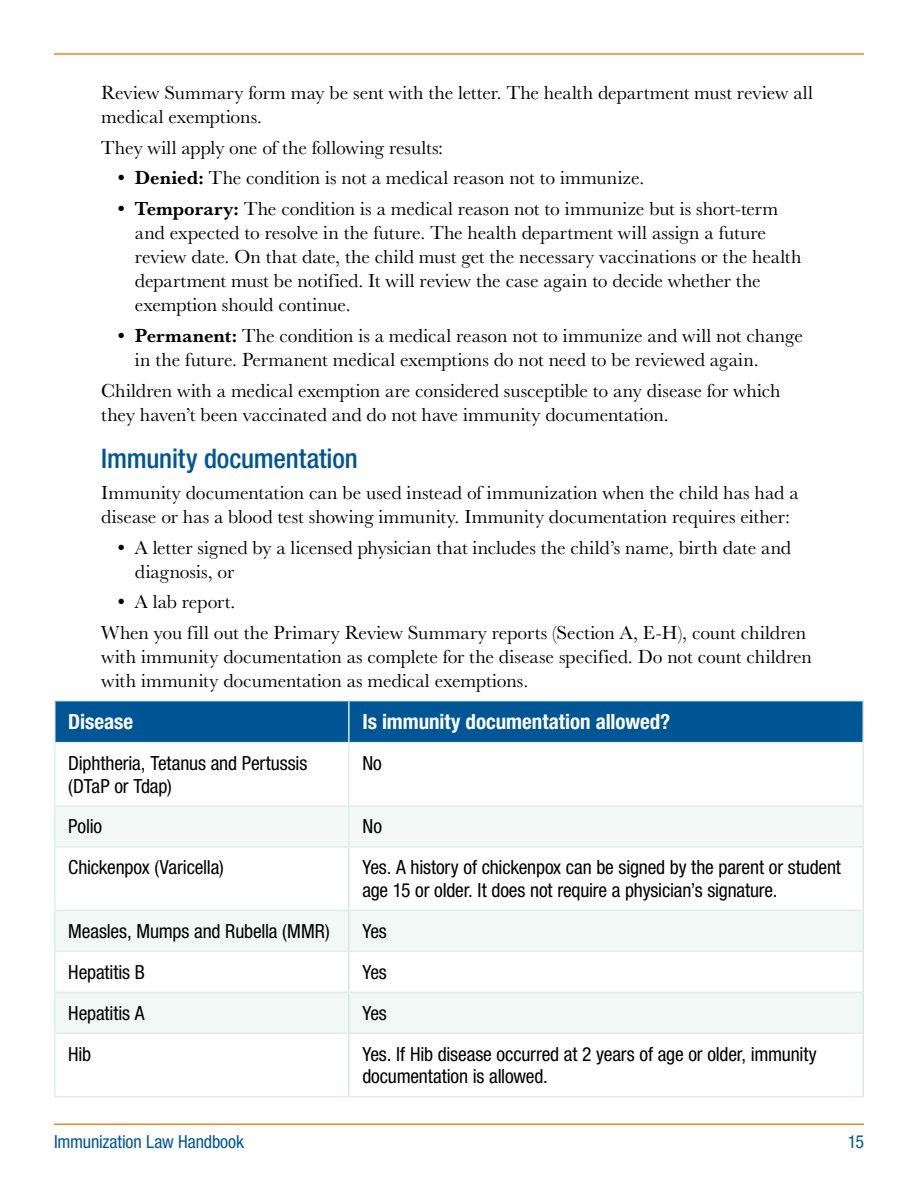
<style>
.page{position:relative;width:918px;height:1188px;background:#fff}
.page>*{position:absolute;margin:0;border:0;box-sizing:border-box;transform-origin:0 0}
.t1{font:500 condensed 27px "Helvetica Neue LT Std";letter-spacing:-.005em;color:#005695}
.t2{font:700 condensed 21px "Helvetica Neue LT Std";color:#fff}
.t3{font:19.5px/24px "Baskerville URW";color:#000}
.t4{font:condensed 19.5px/22.5px "Helvetica Neue LT Std";letter-spacing:-.01em;color:#000}
.t5{font:condensed 18px "Helvetica Neue LT Std";letter-spacing:-.005em;color:#005695}
.s1{font-weight:700}
</style>
<div class="page">
<hr style="left:54px;top:1123px;width:810px;height:2px;background:#ec881d">
<hr style="left:54px;top:53px;width:810px;height:2px;background:#ec881d">
<div style="left:56px;top:701px;width:806px;height:41px;background:#005695"></div>
<svg style="left:56px;top:807px;width:806px;height:225px;fill:#f2f8f5"></svg>
<hr style="left:348px;top:743px;width:2px;height:62px;background:#dfeee7">
<hr style="left:862px;top:743px;width:2px;height:62px;background:#dfeee7">
<hr style="left:348px;top:807px;width:2px;height:39px;background:#dfeee7">
<hr style="left:862px;top:807px;width:2px;height:39px;background:#dfeee7">
<hr style="left:348px;top:701px;width:2px;height:41px;background:#d6e9e1">
<hr style="left:862px;top:701px;width:2px;height:41px;background:#d6e9e1">
<hr style="left:348px;top:848px;width:2px;height:62px;background:#d6e9e1">
<hr style="left:862px;top:848px;width:2px;height:62px;background:#d6e9e1">
<hr style="left:348px;top:911px;width:2px;height:40px;background:#d6e9e1">
<hr style="left:862px;top:910px;width:2px;height:41px;background:#d6e9e1">
<hr style="left:348px;top:952px;width:2px;height:40px;background:#d6e9e1">
<hr style="left:862px;top:951px;width:2px;height:41px;background:#d6e9e1">
<hr style="left:348px;top:993px;width:2px;height:39px;background:#d6e9e1">
<hr style="left:862px;top:992px;width:2px;height:41px;background:#d6e9e1">
<hr style="left:348px;top:1034px;width:2px;height:62px;background:#d6e9e1">
<hr style="left:862px;top:1033px;width:2px;height:63px;background:#d6e9e1">
<hr style="left:54px;top:848px;width:2px;height:62px;background:#dfeee7">
<hr style="left:54px;top:910px;width:295px;height:1px;background:#dfeee7">
<hr style="left:54px;top:911px;width:2px;height:40px;background:#dfeee7">
<hr style="left:349px;top:910px;width:513px;height:1px;background:#dfeee7">
<hr style="left:54px;top:951px;width:295px;height:1px;background:#dfeee7">
<hr style="left:54px;top:952px;width:2px;height:40px;background:#dfeee7">
<hr style="left:349px;top:951px;width:513px;height:1px;background:#dfeee7">
<hr style="left:54px;top:992px;width:295px;height:1px;background:#dfeee7">
<hr style="left:54px;top:993px;width:2px;height:39px;background:#dfeee7">
<hr style="left:349px;top:992px;width:513px;height:1px;background:#dfeee7">
<hr style="left:54px;top:1032px;width:295px;height:2px;background:#dfeee7">
<hr style="left:54px;top:1034px;width:2px;height:62px;background:#dfeee7">
<hr style="left:349px;top:1032px;width:513px;height:2px;background:#dfeee7">
<hr style="left:54px;top:1096px;width:295px;height:1px;background:#dfeee7">
<hr style="left:349px;top:1096px;width:515px;height:1px;background:#dfeee7">
<hr style="left:54px;top:807px;width:2px;height:39px;background:#dfeee7">
<hr style="left:54px;top:846px;width:295px;height:2px;background:#dfeee7">
<hr style="left:349px;top:846px;width:515px;height:2px;background:#dfeee7">
<hr style="left:54px;top:743px;width:2px;height:62px;background:#dfeee7">
<hr style="left:54px;top:805px;width:295px;height:2px;background:#dfeee7">
<hr style="left:349px;top:805px;width:515px;height:2px;background:#dfeee7">
<hr style="left:54px;top:700px;width:295px;height:1px;background:#dfeee7">
<hr style="left:54px;top:701px;width:2px;height:41px;background:#dfeee7">
<hr style="left:349px;top:700px;width:515px;height:1px;background:#dfeee7">
<hr style="left:54px;top:742px;width:295px;height:1px;background:#dfeee7">
<hr style="left:349px;top:742px;width:515px;height:1px;background:#dfeee7">
<p class="t3" style="left:101px;top:81px;width:713px">Review Summary form may be sent with the letter. The health department must review all medical exemptions.</p>
<p class="t3" style="left:101px;top:135px;width:343px">They will apply one of the following results:</p>
<p class="t3" style="left:115px;top:166px;width:531px"><span class="s1">• Denied:</span> The condition is not a medical reason not to immunize.</p>
<p class="t3" style="left:135px;top:197px;width:668px;text-indent:-20px"><span class="s1">• Temporary:</span> The condition is a medical reason not to immunize but is short-term and expected to resolve in the future. The health department will assign a future review date. On that date, the child must get the necessary vaccinations or the health department must be notified. It will review the case again to decide whether the exemption should continue.</p>
<p class="t3" style="left:135px;top:324px;width:670px;text-indent:-20px"><span class="s1">• Permanent:</span> The condition is a medical reason not to immunize and will not change in the future. Permanent medical exemptions do not need to be reviewed again.</p>
<p class="t3" style="left:101px;top:379px;width:681px">Children with a medical exemption are considered susceptible to any disease for which they haven’t been vaccinated and do not have immunity documentation.</p>
<h1 class="t1" style="left:101px;top:442px;width:258px">Immunity documentation</h1>
<p class="t3" style="left:101px;top:481px;width:699px">Immunity documentation can be used instead of immunization when the child has had a disease or has a blood test showing immunity. Immunity documentation requires either:</p>
<p class="t3" style="left:135px;top:536px;width:658px;text-indent:-20px">• A letter signed by a licensed physician that includes the child’s name, birth date and diagnosis, or</p>
<p class="t3" style="left:101px;top:587px;width:707px;line-height:30.8px;text-indent:14px">• A lab report.<br>When you fill out the Primary Review Summary reports (Section A, E-H), count children</p>
<p class="t3" style="left:101px;top:645px;width:712px">with immunity documentation as complete for the disease specified. Do not count children with immunity documentation as medical exemptions.</p>
<p class="t2" style="left:68px;top:709px;width:66px">Disease</p>
<p class="t2" style="left:362px;top:709px;width:309px">Is immunity documentation allowed?</p>
<p class="t4" style="left:68px;top:752px;width:241px">Diphtheria, Tetanus and Pertussis (DTaP or Tdap)</p>
<p class="t4" style="left:362px;top:752px;width:21px">No</p>
<p class="t4" style="left:68px;top:815px;width:35px">Polio</p>
<p class="t4" style="left:362px;top:815px;width:21px">No</p>
<p class="t4" style="left:68px;top:856px;width:157px">Chickenpox (Varicella)</p>
<p class="t4" style="left:362px;top:856px;width:480px">Yes. A history of chickenpox can be signed by the parent or student age 15 or older. It does not require a physician’s signature.</p>
<p class="t4" style="left:68px;top:920px;width:263px">Measles, Mumps and Rubella (MMR)</p>
<p class="t4" style="left:362px;top:920px;width:26px">Yes</p>
<p class="t4" style="left:68px;top:961px;width:78px">Hepatitis B</p>
<p class="t4" style="left:362px;top:961px;width:26px">Yes</p>
<p class="t4" style="left:68px;top:1001px;width:78px">Hepatitis A</p>
<p class="t4" style="left:362px;top:1001px;width:26px">Yes</p>
<p class="t4" style="left:68px;top:1042px;width:25px">Hib</p>
<p class="t4" style="left:362px;top:1042px;width:456px">Yes. If Hib disease occurred at 2 years of age or older, immunity documentation is allowed.</p>
<p class="t5" style="left:54px;top:1131px;width:192px">Immunization Law Handbook</p>
<p class="t5" style="left:848px;top:1131px;width:18px">15</p>
</div>
